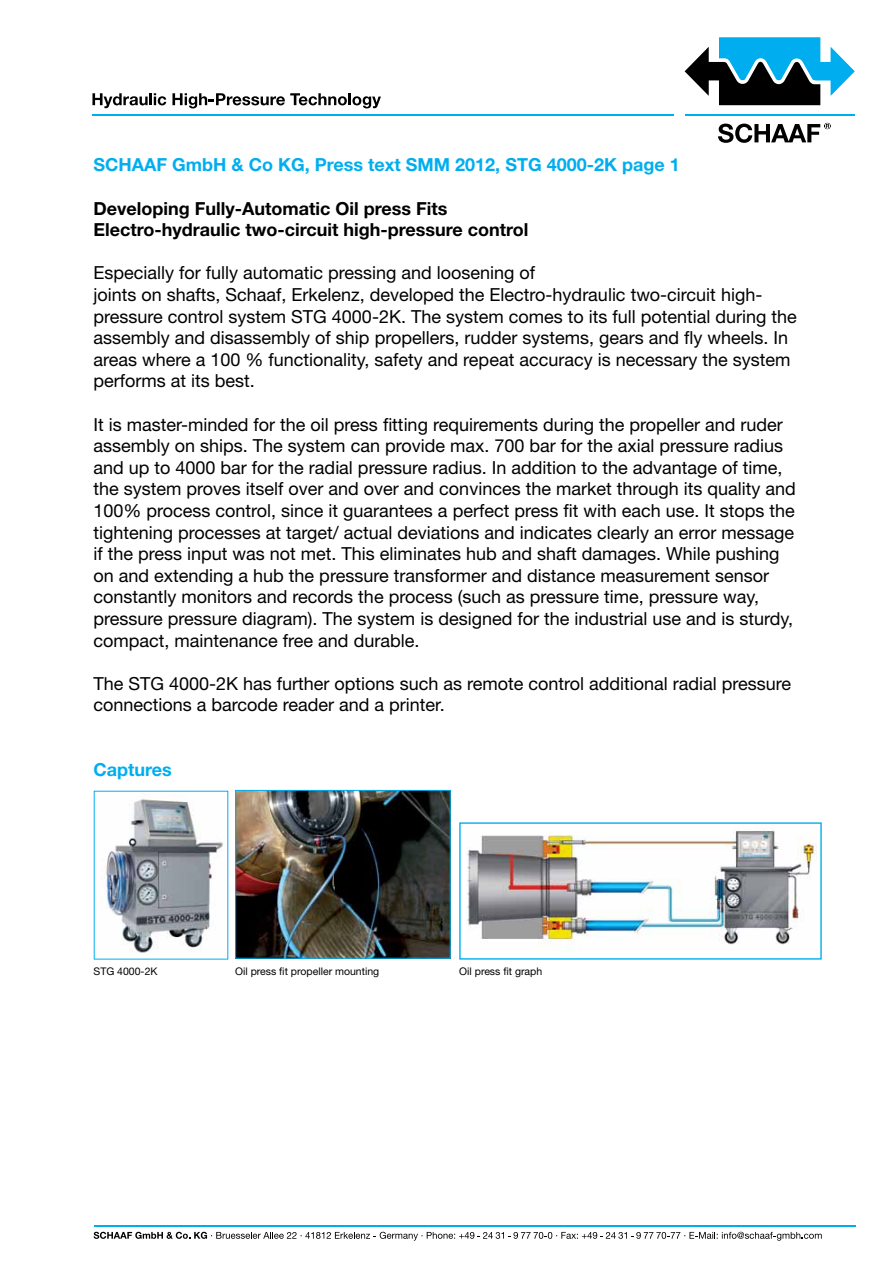
<style>
.page{position:relative;width:893px;height:1263px;background:#fff}
.page>*{position:absolute;margin:0;border:0;box-sizing:border-box;transform-origin:0 0}
.t1{font:18px/21.6px "Helvetica Neue";color:#000}
.t2{font:700 18px/21.6px "Helvetica Neue";color:#000}
.t3{font:700 18px "Helvetica Neue";color:#00aeef}
.t4{font:10.5px "Helvetica Neue";color:#000}
</style>
<div class="page">
<svg style="left:92px;top:93px;width:74px;height:15px"></svg>
<svg style="left:172px;top:93px;width:209px;height:15px"></svg>
<hr style="left:92px;top:114px;width:581px;height:2px;background:#00aeef">
<hr style="left:685px;top:114px;width:170px;height:2px;background:#00aeef">
<svg style="left:685px;top:37px;width:170px;height:68px"></svg>
<svg style="left:718px;top:123px;width:113px;height:20px"></svg>
<svg style="left:94px;top:1232px;width:728px;height:9px"></svg>
<hr style="left:94px;top:1225px;width:762px;height:2px;background:#00aeef">
<img style="left:101px;top:799px;width:122px;height:154px">
<img style="left:237px;top:792px;width:212px;height:165px">
<div style="left:235px;top:790px;width:216px;height:169px;border:1px solid #00aeef"></div>
<img style="left:467px;top:830px;width:350px;height:121px">
<div style="left:459px;top:822px;width:363px;height:137px;border:1px solid #00aeef"></div>
<p class="t3" style="left:94px;top:154px;width:588px">SCHAAF GmbH &amp; Co KG, Press text SMM 2012, STG 4000-2K page 1</p>
<p class="t2" style="left:94px;top:197px;width:436px">Developing Fully-Automatic Oil press Fits<br>Electro-hydraulic two-circuit high-pressure control</p>
<p class="t1" style="left:94px;top:262px;width:705px">Especially for fully automatic pressing and loosening of<br>joints on shafts, Schaaf, Erkelenz, developed the Electro-hydraulic two-circuit high&shy;pressure control system STG 4000-2K. The system comes to its full potential during the assembly and disassembly of ship propellers, rudder systems, gears and fly wheels. In areas where a 100 % functionality, safety and repeat accuracy is necessary the system performs at its best.</p>
<p class="t1" style="left:94px;top:413px;width:704px">It is master-minded for the oil press fitting requirements during the propeller and ruder assembly on ships. The system can provide max. 700 bar for the axial pressure radius and up to 4000 bar for the radial pressure radius. In addition to the advantage of time, the system proves itself over and over and convinces the market through its quality and 100% process control, since it guarantees a perfect press fit with each use. It stops the tightening processes at target/ actual deviations and indicates clearly an error message if the press input was not met. This eliminates hub and shaft damages. While pushing on and extending a hub the pressure transformer and distance measurement sensor constantly monitors and records the process (such as pressure time, pressure way, pressure pressure diagram). The system is designed for the industrial use and is sturdy, compact, maintenance free and durable.</p>
<p class="t1" style="left:94px;top:672px;width:699px">The STG 4000-2K has further options such as remote control additional radial pressure connections a barcode reader and a printer.</p>
<p class="t3" style="left:94px;top:759px;width:80px">Captures</p>
<p class="t4" style="left:94px;top:965px;width:65px">STG 4000-2K</p>
<p class="t4" style="left:235px;top:965px;width:146px">Oil press fit propeller mounting</p>
<p class="t4" style="left:459px;top:965px;width:85px">Oil press fit graph</p>
</div>
